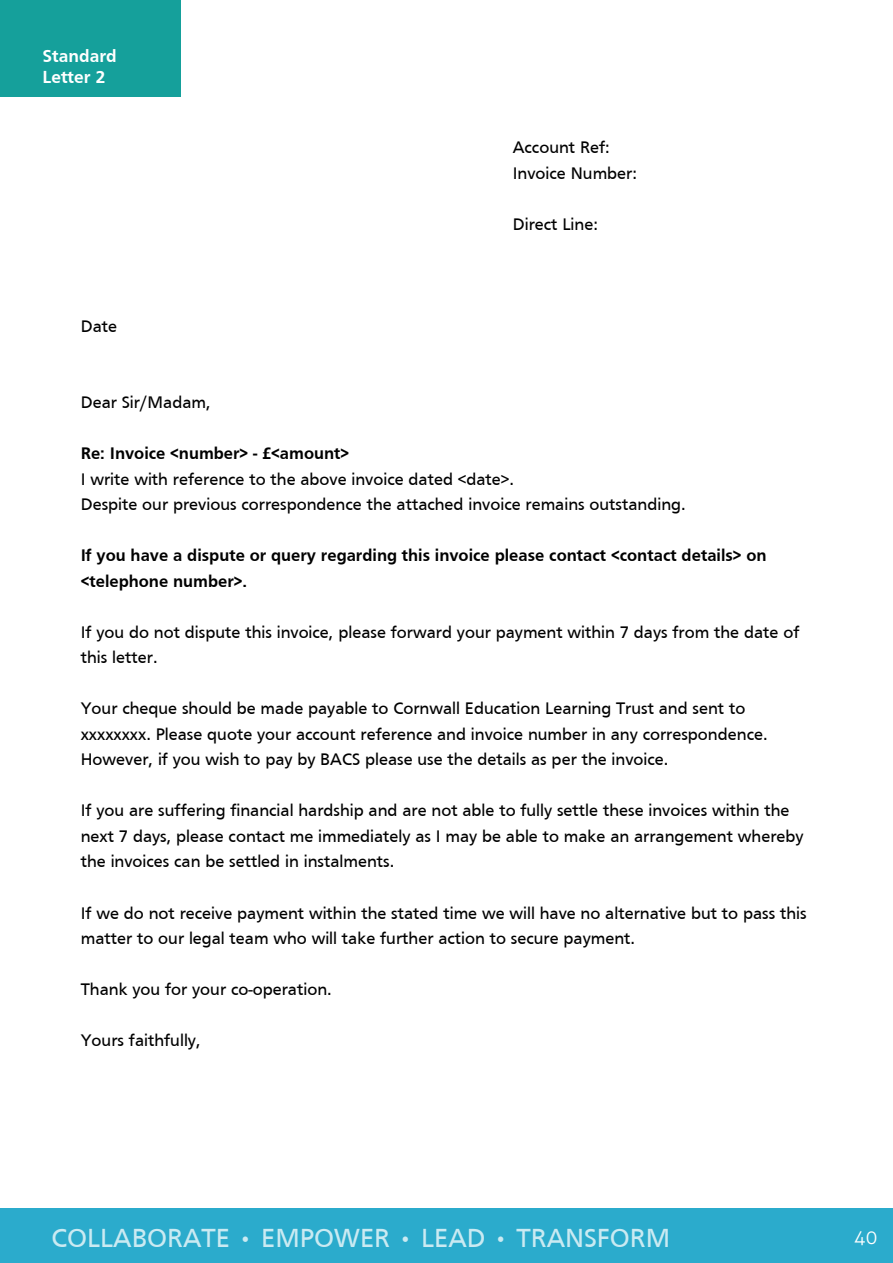
<style>
.page{position:relative;width:893px;height:1263px;background:#fff}
.page>*{position:absolute;margin:0;border:0;box-sizing:border-box;transform-origin:0 0}
.t1{font:27px "Frutiger";color:#caeaf2}
.t2{font:300 19.5px "Aller";color:#fff}
.t3{font:700 18px/21.6px "Frutiger";color:#fff}
.t4{font:17.25px/25.5px "Frutiger";color:#000}
.t5{font:700 17.25px/25.5px "Frutiger";color:#000}
</style>
<div class="page">
<div style="left:0;top:1209px;width:893px;height:54px;background:#2babcc"></div>
<div style="left:0;top:0;width:180px;height:97px;background:#15a09b"></div>
<p class="t3" style="left:43px;top:44px;width:76px">Standard<br>Letter 2</p>
<p class="t4" style="left:81px;top:313px;width:38px">Date</p>
<p class="t4" style="left:513px;top:135px;width:126px">Account Ref:<br>Invoice Number:</p>
<p class="t4" style="left:513px;top:211px;width:87px">Direct Line:</p>
<p class="t4" style="left:81px;top:390px;width:131px">Dear Sir/Madam,</p>
<p class="t5" style="left:81px;top:441px;width:270px">Re: Invoice &lt;number&gt; - £&lt;amount&gt;</p>
<p class="t4" style="left:81px;top:466px;width:606px">I write with reference to the above invoice dated &lt;date&gt;.<br>Despite our previous correspondence the attached invoice remains outstanding.</p>
<p class="t5" style="left:81px;top:543px;width:687px">If you have a dispute or query regarding this invoice please contact &lt;contact details&gt; on &lt;telephone number&gt;.</p>
<p class="t4" style="left:81px;top:619px;width:720px">If you do not dispute this invoice, please forward your payment within 7 days from the date of this letter.</p>
<p class="t4" style="left:81px;top:696px;width:688px">Your cheque should be made payable to Cornwall Education Learning Trust and sent to xxxxxxxx. Please quote your account reference and invoice number in any correspondence.<br>However, if you wish to pay by BACS please use the details as per the invoice.</p>
<p class="t4" style="left:81px;top:798px;width:724px">If you are suffering financial hardship and are not able to fully settle these invoices within the next 7 days, please contact me immediately as I may be able to make an arrangement whereby the invoices can be settled in instalments.</p>
<p class="t4" style="left:81px;top:900px;width:727px">If we do not receive payment within the stated time we will have no alternative but to pass this matter to our legal team who will take further action to secure payment.</p>
<p class="t4" style="left:81px;top:976px;width:253px">Thank you for your co-operation.</p>
<p class="t4" style="left:81px;top:1027px;width:121px">Yours faithfully,</p>
<h1 class="t1" style="left:52px;top:1222px;width:620px">COLLABORATE • EMPOWER • LEAD • TRANSFORM</h1>
<p class="t2" style="left:854px;top:1225px;width:25px">40</p>
</div>
